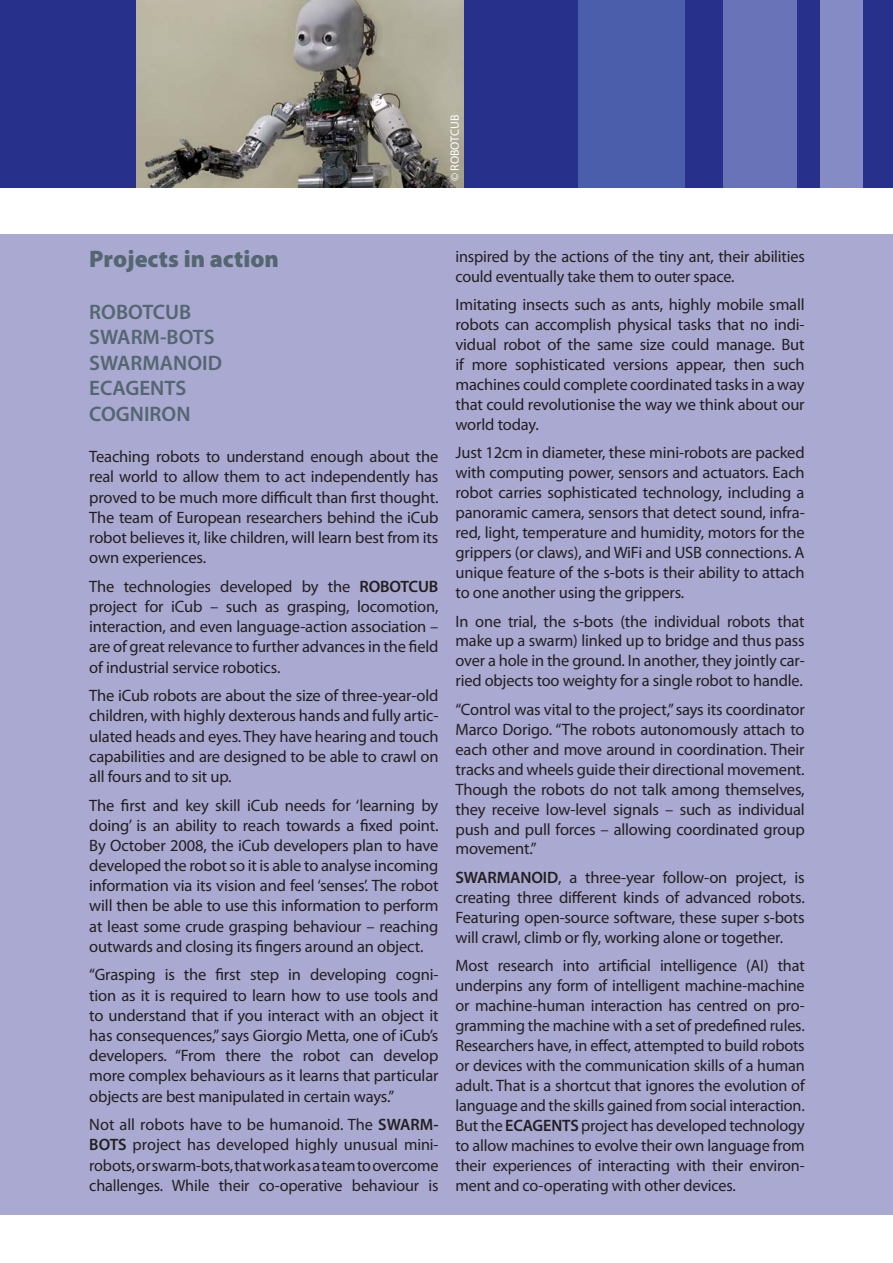
<style>
.page{position:relative;width:893px;height:1263px;background:#fff}
.page>*{position:absolute;margin:0;border:0;box-sizing:border-box;transform-origin:0 0}
.t1{font:900 24px "Myriad Pro";color:#54666f}
.t2{font:600 21px/25.5px "Myriad Pro";color:#54666f}
.t3{font:16.5px/20px "Myriad Pro";letter-spacing:-.01em;color:#231f20;text-align:justify}
.t4{font:12px "Myriad Pro";color:#fff}
.s1{font-weight:600}
</style>
<div class="page">
<div style="left:0;top:0;width:893px;height:187px;background:#27318b"></div>
<img style="left:136px;top:0;width:327px;height:187px">
<div style="left:821px;top:0;width:42px;height:187px;background:#858bc4"></div>
<div style="left:723px;top:0;width:74px;height:187px;background:#6973b7"></div>
<div style="left:578px;top:0;width:107px;height:187px;background:#4b5eab"></div>
<div style="left:0;top:234px;width:893px;height:980px;background:#aaa9d1"></div>
<p class="t4" style="left:450px;top:181px;width:68px;rotate:-90deg">© ROBOTCUB</p>
<h1 class="t1" style="left:89px;top:250px;width:191px">Projects in action</h1>
<p class="t2" style="left:89px;top:300px;width:134px">ROBOTCUB<br>SWARM-BOTS<br>SWARMANOID<br>ECAGENTS<br>COGNIRON</p>
<p class="t3" style="left:89px;top:448px;width:351px">Teaching robots to understand enough about the real world to allow them to act independently has proved to be much more difficult than first thought.<br>The team of European researchers behind the iCub robot believes it, like children, will learn best from its own experiences.</p>
<p class="t3" style="left:89px;top:577px;width:351px">The technologies developed by the <span class="s1">ROBOTCUB </span>project for iCub – such as grasping, locomotion, interaction, and even language-action association – are of great relevance to further advances in the field of industrial service robotics.</p>
<p class="t3" style="left:89px;top:687px;width:351px">The iCub robots are about the size of three-year-old children, with highly dexterous hands and fully artic&shy;ulated heads and eyes. They have hearing and touch capabilities and are designed to be able to crawl on all fours and to sit up.</p>
<p class="t3" style="left:89px;top:796px;width:351px">The first and key skill iCub needs for ‘learning by doing’ is an ability to reach towards a fixed point.<br>By October 2008, the iCub developers plan to have developed the robot so it is able to analyse incoming information via its vision and feel ‘senses’. The robot will then be able to use this information to perform at least some crude grasping behaviour – reaching outwards and closing its fingers around an object.</p>
<p class="t3" style="left:89px;top:966px;width:351px">“Grasping is the first step in developing cogni&shy;tion as it is required to learn how to use tools and to understand that if you interact with an object it has consequences,” says Giorgio Metta, one of iCub’s developers. “From there the robot can develop more complex behaviours as it learns that particular objects are best manipulated in certain ways.”</p>
<p class="t3" style="left:89px;top:1116px;width:351px">Not all robots have to be humanoid. The <span class="s1">SWARM-BOTS</span> project has developed highly unusual mini&shy;robots, or swarm-bots, that work as a team to overcome challenges. While their co-operative behaviour is</p>
<p class="t3" style="left:455px;top:247px;width:351px">inspired by the actions of the tiny ant, their abilities could eventually take them to outer space.</p>
<p class="t3" style="left:455px;top:296px;width:351px">Imitating insects such as ants, highly mobile small robots can accomplish physical tasks that no indi&shy;vidual robot of the same size could manage. But if more sophisticated versions appear, then such machines could complete coordinated tasks in a way that could revolutionise the way we think about our world today.</p>
<p class="t3" style="left:455px;top:444px;width:351px">Just 12cm in diameter, these mini-robots are packed with computing power, sensors and actuators. Each robot carries sophisticated technology, including a panoramic camera, sensors that detect sound, infra&shy;red, light, temperature and humidity, motors for the grippers (or claws), and WiFi and USB connections. A unique feature of the s-bots is their ability to attach to one another using the grippers.</p>
<p class="t3" style="left:455px;top:612px;width:351px">In one trial, the s-bots (the individual robots that make up a swarm) linked up to bridge and thus pass over a hole in the ground. In another, they jointly car&shy;ried objects too weighty for a single robot to handle.</p>
<p class="t3" style="left:455px;top:700px;width:351px">“Control was vital to the project,” says its coordinator Marco Dorigo. “The robots autonomously attach to each other and move around in coordination. Their tracks and wheels guide their directional movement.<br>Though the robots do not talk among themselves, they receive low-level signals – such as individual push and pull forces – allowing coordinated group movement.”</p>
<p class="t3" style="left:455px;top:868px;width:351px"><span class="s1">SWARMANOID</span>, a three-year follow-on project, is creating three different kinds of advanced robots.<br>Featuring open-source software, these super s-bots will crawl, climb or fly, working alone or together.</p>
<p class="t3" style="left:455px;top:957px;width:351px">Most research into artificial intelligence (AI) that underpins any form of intelligent machine-machine or machine-human interaction has centred on pro&shy;gramming the machine with a set of predefined rules.<br>Researchers have, in effect, attempted to build robots or devices with the communication skills of a human adult. That is a shortcut that ignores the evolution of language and the skills gained from social interaction.<br>But the <span class="s1">ECAGENTS</span> project has developed technology to allow machines to evolve their own language from their experiences of interacting with their environ&shy;ment and co-operating with other devices.</p>
</div>
